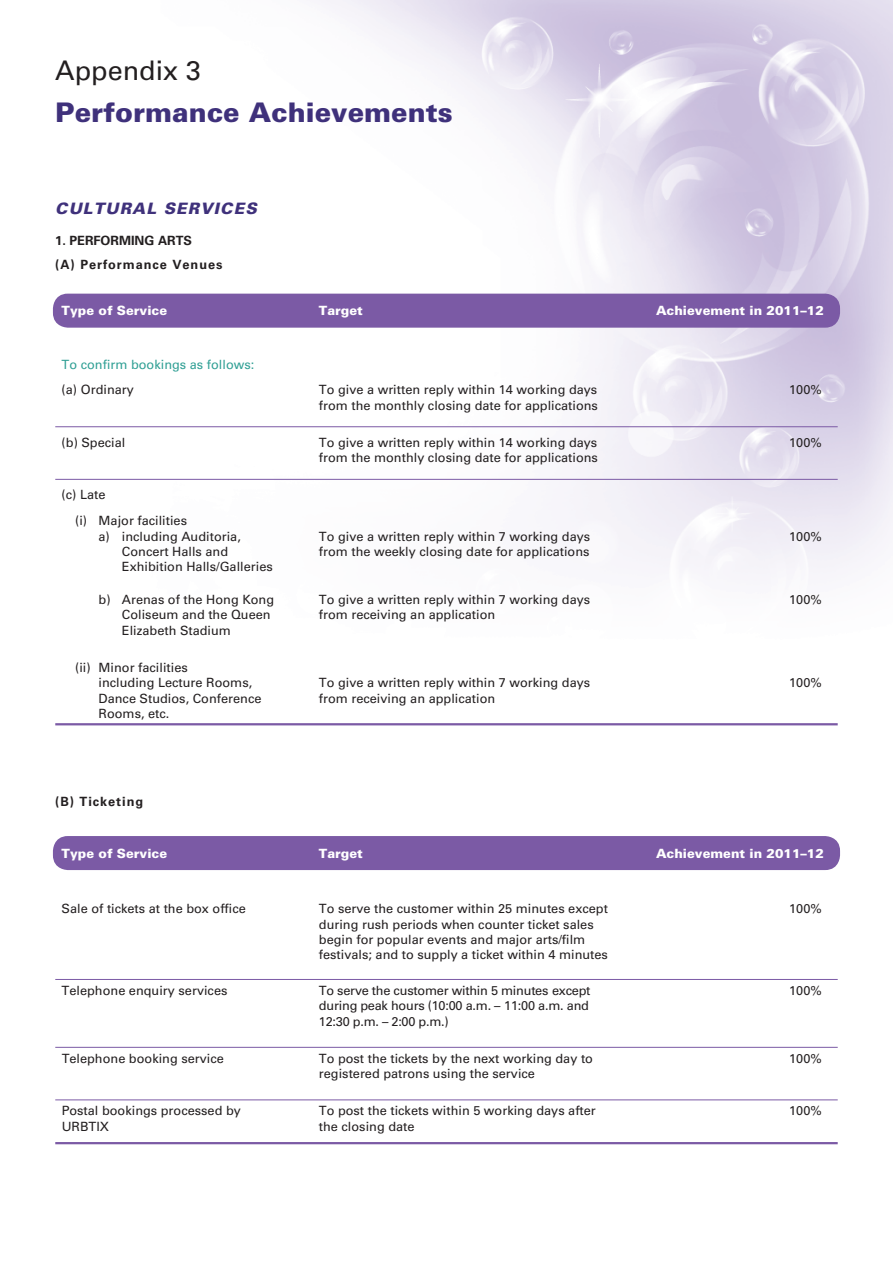
<style>
.page{position:relative;width:893px;height:1263px;background:#fff}
.page>*{position:absolute;margin:0;border:0;box-sizing:border-box;transform-origin:0 0}
.t1{font:900 27px "Univers LT Std";color:#3f317b}
.t2{font:27px "Univers LT Std";color:#231f20}
.t3{font:italic 900 15.75px "Univers LT Std";letter-spacing:.075em;color:#3f317b}
.t4{font:12.75px/15.3px "Univers LT Std";color:#231f20}
.t5{font:900 12.75px "Univers LT Std";color:#fff}
.t6{font:700 12.75px/24px "Univers LT Std";letter-spacing:.075em;color:#231f20}
.t7{font:12.75px "Univers LT Std";color:#31a095}
</style>
<div class="page">
<img style="left:52px;top:0;width:841px;height:574px">
<div style="left:53px;top:294px;width:787px;height:34px;background:#7b5aa5;border-radius:15px"></div>
<hr style="left:55px;top:723px;width:783px;height:2px;background:#7b5aa5">
<hr style="left:55px;top:479px;width:783px;height:1px;background:#7b5aa5">
<hr style="left:55px;top:426px;width:783px;height:1px;background:#7b5aa5">
<hr style="left:55px;top:979px;width:783px;height:1px;background:#7b5aa5">
<hr style="left:55px;top:1047px;width:783px;height:1px;background:#7b5aa5">
<hr style="left:55px;top:1099px;width:783px;height:1px;background:#7b5aa5">
<hr style="left:55px;top:1142px;width:783px;height:2px;background:#7b5aa5">
<div style="left:53px;top:836px;width:787px;height:34px;background:#7b5aa5;border-radius:15px"></div>
<h1 class="t2" style="left:55px;top:54px;width:147px">Appendix 3</h1>
<h1 class="t1" style="left:55px;top:95px;width:399px">Performance Achievements</h1>
<p class="t3" style="left:55px;top:199px;width:203px">CULTURAL SERVICES</p>
<p class="t6" style="left:55px;top:228px;width:169px">1. PERFORMING ARTS<br>(A) Performance Venues</p>
<p class="t5" style="left:62px;top:303px;width:107px">Type of Service</p>
<p class="t5" style="left:319px;top:303px;width:45px">Target</p>
<p class="t5" style="left:656px;top:303px;width:169px">Achievement in 2011–12</p>
<p class="t7" style="left:62px;top:357px;width:194px">To confirm bookings as follows:</p>
<p class="t4" style="left:62px;top:382px;width:74px">(a) Ordinary</p>
<p class="t4" style="left:319px;top:382px;width:281px">To give a written reply within 14 working days from the monthly closing date for applications</p>
<p class="t4" style="left:789px;top:382px;width:34px">100%</p>
<p class="t4" style="left:62px;top:435px;width:65px">(b) Special</p>
<p class="t4" style="left:319px;top:435px;width:281px">To give a written reply within 14 working days from the monthly closing date for applications</p>
<p class="t4" style="left:789px;top:435px;width:34px">100%</p>
<p class="t4" style="left:75px;top:482px;width:113px;line-height:25.8px;text-indent:-14px">(c) Late<br>(i) Major facilities</p>
<p class="t4" style="left:122px;top:528px;width:152px;text-indent:-23px">a) including Auditoria,<br>Concert Halls and<br>Exhibition Halls/Galleries</p>
<p class="t4" style="left:319px;top:528px;width:273px">To give a written reply within 7 working days from the weekly closing date for applications</p>
<p class="t4" style="left:789px;top:528px;width:34px">100%</p>
<p class="t4" style="left:122px;top:592px;width:154px;text-indent:-23px">b) Arenas of the Hong Kong<br>Coliseum and the Queen<br>Elizabeth Stadium</p>
<p class="t4" style="left:319px;top:592px;width:273px">To give a written reply within 7 working days from receiving an application</p>
<p class="t4" style="left:789px;top:592px;width:34px">100%</p>
<p class="t4" style="left:99px;top:660px;width:164px;text-indent:-23px">(ii) Minor facilities<br>including Lecture Rooms,<br>Dance Studios, Conference<br>Rooms, etc.</p>
<p class="t4" style="left:319px;top:675px;width:273px">To give a written reply within 7 working days from receiving an application</p>
<p class="t4" style="left:789px;top:675px;width:34px">100%</p>
<p class="t6" style="left:55px;top:789px;width:89px">(B) Ticketing</p>
<p class="t5" style="left:62px;top:845px;width:107px">Type of Service</p>
<p class="t5" style="left:319px;top:845px;width:45px">Target</p>
<p class="t5" style="left:656px;top:845px;width:169px">Achievement in 2011–12</p>
<p class="t4" style="left:62px;top:901px;width:186px">Sale of tickets at the box office</p>
<p class="t4" style="left:319px;top:901px;width:291px">To serve the customer within 25 minutes except</p>
<p class="t4" style="left:319px;top:916px;width:291px">during rush periods when counter ticket sales begin for popular events and major arts/film festivals; and to supply a ticket within 4 minutes</p>
<p class="t4" style="left:789px;top:901px;width:34px">100%</p>
<p class="t4" style="left:62px;top:983px;width:167px">Telephone enquiry services</p>
<p class="t4" style="left:319px;top:983px;width:273px;text-align:justify">To serve the customer within 5 minutes except during peak hours (10:00 a.m. – 11:00 a.m. and 12:30 p.m. – 2:00 p.m.)</p>
<p class="t4" style="left:789px;top:983px;width:34px">100%</p>
<p class="t4" style="left:62px;top:1051px;width:164px">Telephone booking service</p>
<p class="t4" style="left:319px;top:1066px;width:218px">registered patrons using the service</p>
<p class="t4" style="left:789px;top:1051px;width:34px">100%</p>
<p class="t4" style="left:319px;top:1051px;width:276px">To post the tickets by the next working day to</p>
<p class="t4" style="left:62px;top:1103px;width:181px">Postal bookings processed by<br>URBTIX</p>
<p class="t4" style="left:319px;top:1103px;width:278px">To post the tickets within 5 working days after the closing date</p>
<p class="t4" style="left:789px;top:1103px;width:34px">100%</p>
</div>
